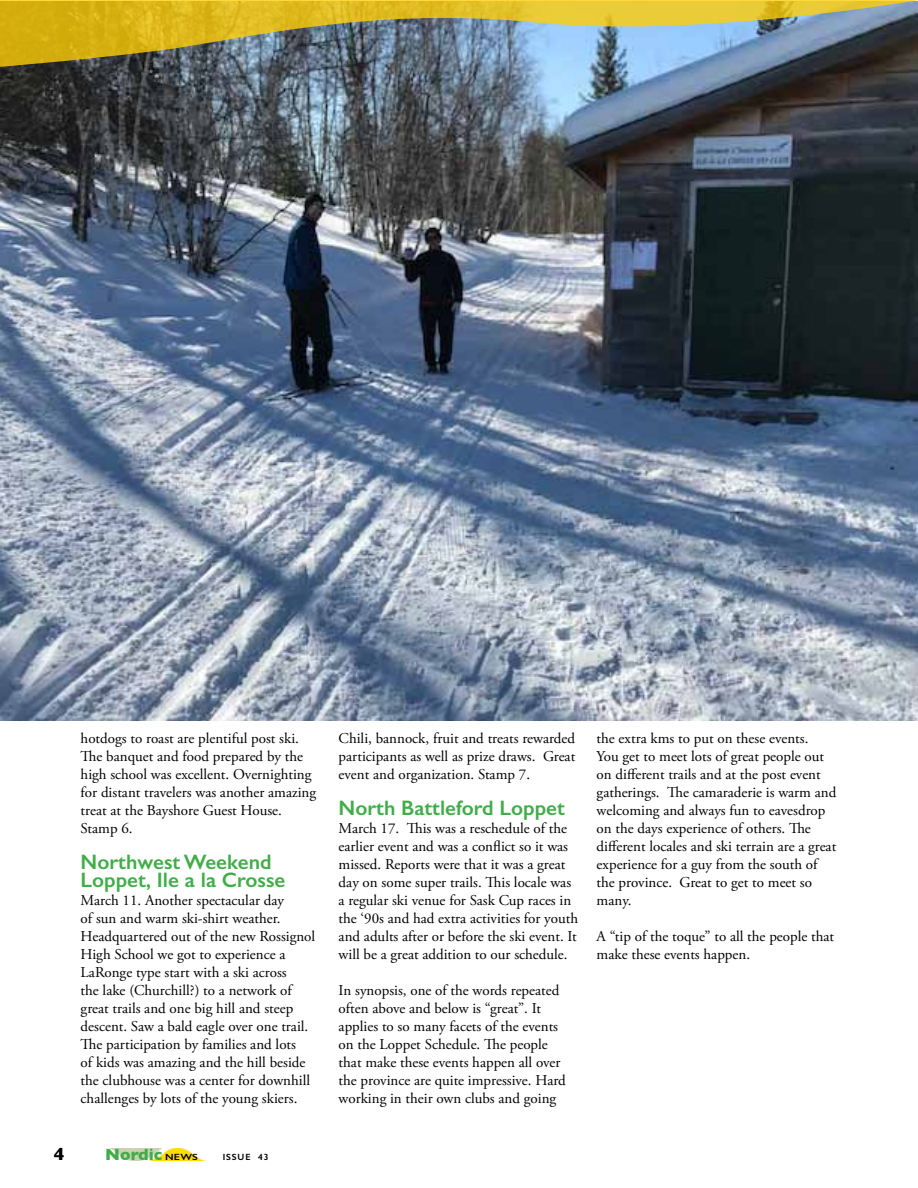
<style>
.page{position:relative;width:918px;height:1188px;background:#fff}
.page>*{position:absolute;margin:0;border:0;box-sizing:border-box;transform-origin:0 0}
.t1{font:600 21px/18px "Gill Sans";color:#41ad49}
.t2{font:700 18px "Gill Sans";color:#000}
.t3{font:700 16.5px "Gill Sans";color:#41ad49}
.t4{font:15px/18px "Adobe Garamond Pro";color:#000}
.t5{font:600 9px "Gill Sans";letter-spacing:.1em;color:#000}
.s1{font-weight:600;font-size:9px;color:#000}
</style>
<div class="page">
<img style="left:0;top:67px;width:918px;height:654px">
<svg style="left:0;top:0;width:918px;height:67px;background:#9f9d66"></svg>
<img style="left:109px;top:1148px;width:97px;height:13px">
<p class="t4" style="left:81px;top:730px;width:237px">hotdogs to roast are plentiful post ski.<br>The banquet and food prepared by the high school was excellent. Overnighting for distant travelers was another amazing treat at the Bayshore Guest House.<br>Stamp 6.</p>
<h1 class="t1" style="left:81px;top:853px;width:206px">Northwest Weekend<br>Loppet, Ile a la Crosse</h1>
<p class="t4" style="left:81px;top:892px;width:236px">March 11. Another spectacular day<br>of sun and warm ski-shirt weather.<br>Headquartered out of the new Rossignol High School we got to experience a LaRonge type start with a ski across<br>the lake (Churchill?) to a network of great trails and one big hill and steep descent. Saw a bald eagle over one trail.<br>The participation by families and lots<br>of kids was amazing and the hill beside the clubhouse was a center for downhill challenges by lots of the young skiers.</p>
<p class="t2" style="left:54px;top:1140px;width:12px">4</p>
<p class="t3" style="left:105px;top:1141px;width:94px">Nordic <span class="s1">NEWS</span></p>
<p class="t5" style="left:223px;top:1152px;width:47px">ISSUE 43</p>
<p class="t4" style="left:339px;top:730px;width:238px;text-align:justify">Chili, bannock, fruit and treats rewarded participants as well as prize draws. Great event and organization. Stamp 7.</p>
<h1 class="t1" style="left:339px;top:799px;width:228px">North Battleford Loppet</h1>
<p class="t4" style="left:339px;top:820px;width:241px">March 17. This was a reschedule of the earlier event and was a conflict so it was missed. Reports were that it was a great day on some super trails. This locale was a regular ski venue for Sask Cup races in the ‘90s and had extra activities for youth and adults after or before the ski event. It will be a great addition to our schedule.</p>
<p class="t4" style="left:339px;top:982px;width:229px">In synopsis, one of the words repeated often above and below is “great”. It applies to so many facets of the events on the Loppet Schedule. The people that make these events happen all over the province are quite impressive. Hard working in their own clubs and going</p>
<p class="t4" style="left:597px;top:730px;width:241px">the extra kms to put on these events.<br>You get to meet lots of great people out on different trails and at the post event gatherings. The camaraderie is warm and welcoming and always fun to eavesdrop on the days experience of others. The different locales and ski terrain are a great experience for a guy from the south of the province. Great to get to meet so many.</p>
<p class="t4" style="left:597px;top:928px;width:239px">A “tip of the toque” to all the people that make these events happen.</p>
</div>
